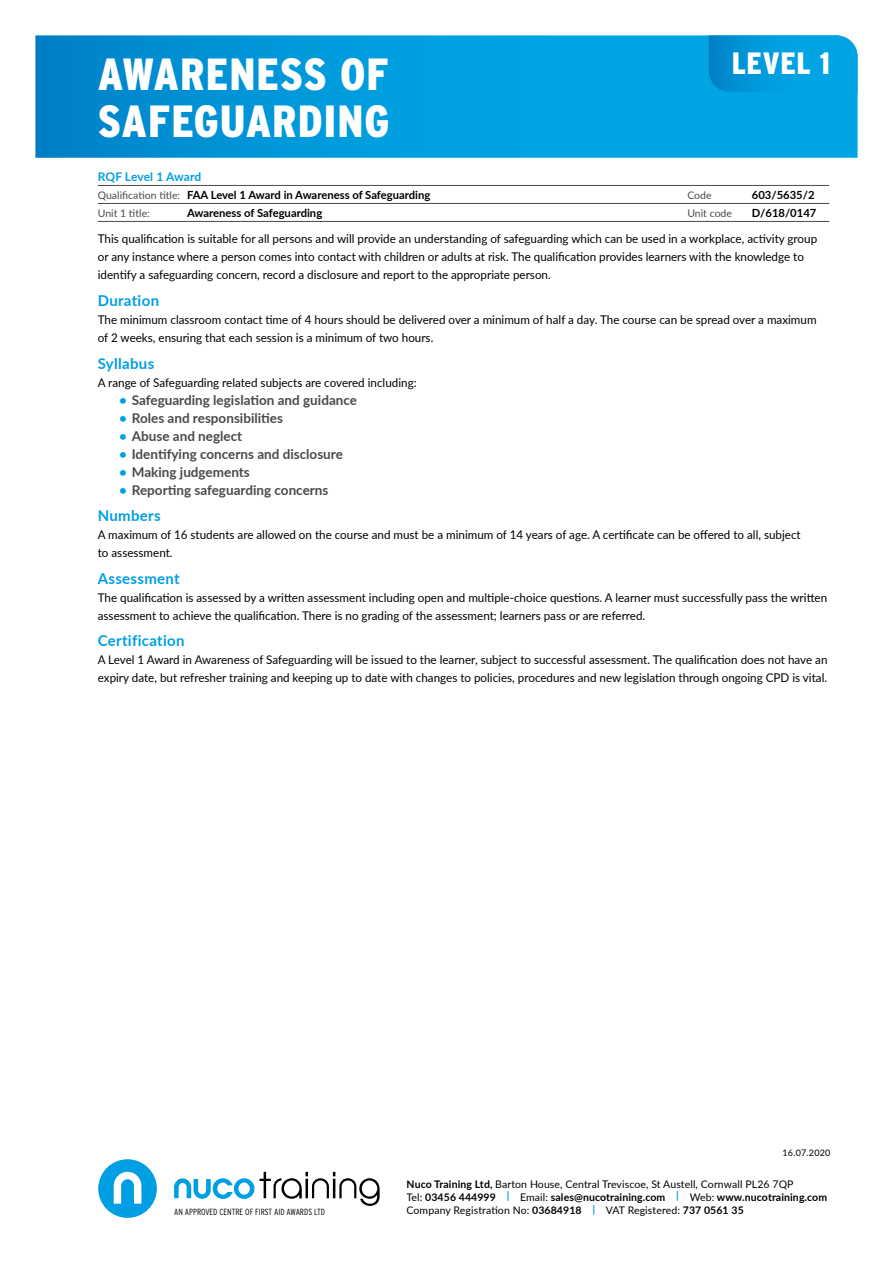
<style>
.page{position:relative;width:893px;height:1263px;background:#fff}
.page>*{position:absolute;margin:0;border:0;box-sizing:border-box;transform-origin:0 0}
.t1{font:900 condensed 45px/46.5px "Interstate";letter-spacing:.02em;color:#fff}
.t2{font:900 condensed 30.75px "Interstate";letter-spacing:.02em;color:#fff}
.t3{font:700 15px "Lato";letter-spacing:.02em;color:#009fe3}
.t4{font:700 13.5px "Lato";color:#4a4a49}
.t5{font:12px/18px "Lato";color:#000}
.t6{font:700 12px "Lato";color:#009fe3}
.t7{font:700 11.25px "Lato";color:#000}
.t8{font:10.5px/13.2px "Lato";letter-spacing:.01em;color:#000}
.t9{font:10.5px "Lato";color:#4a4a49}
.t10{font:9px "Lato";letter-spacing:.025em;color:#000}
.t11{font:300 condensed 8.85px "Interstate";color:#000}
.s1{font-weight:400;font-size:10.5px;color:#4a4a49}
.s2{color:#009fe3}
.s3{font-weight:700}
.s4{font-weight:700;color:#009fe3}
</style>
<div class="page">
<svg style="left:35px;top:35px;width:823px;height:123px;background:#019bdb"></svg>
<hr style="left:98px;top:185px;width:731px;height:1px;background:#4a4a49">
<hr style="left:98px;top:203px;width:731px;height:1px;background:#4a4a49">
<hr style="left:98px;top:221px;width:731px;height:1px;background:#4a4a49">
<svg style="left:709px;top:35px;width:149px;height:57px;background:#049ddd"></svg>
<svg style="left:174px;top:1172px;width:206px;height:34px"></svg>
<svg style="left:98px;top:1159px;width:59px;height:59px"></svg>
<h2 class="t2" style="left:732px;top:46px;width:100px">LEVEL 1</h2>
<h1 class="t1" style="left:98px;top:51px;width:293px">AWARENESS OF<br>SAFEGUARDING</h1>
<p class="t6" style="left:98px;top:168px;width:105px">RQF Level 1 Award</p>
<p class="t7" style="left:98px;top:187px;width:334px"><span class="s1">Qualification title:</span> FAA Level 1 Award in Awareness of Safeguarding</p>
<p class="t9" style="left:687px;top:188px;width:26px">Code</p>
<p class="t7" style="left:752px;top:187px;width:64px">603/5635/2</p>
<p class="t9" style="left:98px;top:206px;width:54px">Unit 1 title:</p>
<p class="t7" style="left:187px;top:205px;width:137px">Awareness of Safeguarding</p>
<p class="t9" style="left:687px;top:206px;width:46px">Unit code</p>
<p class="t7" style="left:752px;top:205px;width:66px">D/618/0147</p>
<p class="t5" style="left:98px;top:230px;width:721px">This qualification is suitable for all persons and will provide an understanding of safeguarding which can be used in a workplace, activity group or any instance where a person comes into contact with children or adults at risk. The qualification provides learners with the knowledge to identify a safeguarding concern, record a disclosure and report to the appropriate person.</p>
<p class="t3" style="left:98px;top:289px;width:63px">Duration</p>
<p class="t5" style="left:98px;top:310px;width:720px">The minimum classroom contact time of 4 hours should be delivered over a minimum of half a day. The course can be spread over a maximum of 2 weeks, ensuring that each session is a minimum of two hours.</p>
<p class="t3" style="left:98px;top:352px;width:58px">Syllabus</p>
<p class="t5" style="left:98px;top:373px;width:320px">A range of Safeguarding related subjects are covered including:</p>
<p class="t4" style="left:119px;top:390px;width:240px"><span class="s2">•</span> Safeguarding legislation and guidance</p>
<p class="t4" style="left:119px;top:408px;width:165px"><span class="s2">•</span> Roles and responsibilities</p>
<p class="t4" style="left:119px;top:426px;width:125px"><span class="s2">•</span> Abuse and neglect</p>
<p class="t4" style="left:119px;top:444px;width:225px"><span class="s2">•</span> Identifying concerns and disclosure</p>
<p class="t4" style="left:119px;top:462px;width:132px"><span class="s2">•</span> Making judgements</p>
<p class="t4" style="left:119px;top:480px;width:211px"><span class="s2">•</span> Reporting safeguarding concerns</p>
<p class="t3" style="left:98px;top:504px;width:64px">Numbers</p>
<p class="t5" style="left:98px;top:525px;width:704px">A maximum of 16 students are allowed on the course and must be a minimum of 14 years of age. A certificate can be offered to all, subject to assessment.</p>
<p class="t3" style="left:98px;top:567px;width:83px">Assessment</p>
<p class="t5" style="left:98px;top:588px;width:731px">The qualification is assessed by a written assessment including open and multiple-choice questions. A learner must successfully pass the written assessment to achieve the qualification. There is no grading of the assessment; learners pass or are referred.</p>
<p class="t3" style="left:98px;top:629px;width:88px">Certification</p>
<p class="t5" style="left:98px;top:650px;width:731px">A Level 1 Award in Awareness of Safeguarding will be issued to the learner, subject to successful assessment. The qualification does not have an expiry date, but refresher training and keeping up to date with changes to policies, procedures and new legislation through ongoing CPD is vital.</p>
<p class="t10" style="left:782px;top:1146px;width:50px">16.07.2020</p>
<p class="t8" style="left:407px;top:1177px;width:422px"><span class="s3">Nuco Training Ltd,</span> Barton House, Central Treviscoe, St Austell, Cornwall PL26 7QP<br>Tel: <span class="s3">03456 444999</span> <span class="s4">|</span> Email: <span class="s3">sales@nucotraining.com</span> <span class="s4">|</span> Web: <span class="s3">www.nucotraining.com<br></span>Company Registration No: <span class="s3">03684918</span> <span class="s4">|</span></p>
<p class="t11" style="left:174px;top:1207px;width:152px">AN APPROVED CENTRE OF FIRST AID AWARDS LTD</p>
<p class="t8" style="left:606px;top:1203px;width:139px">VAT Registered: <span class="s3">737 0561 35</span></p>
</div>
